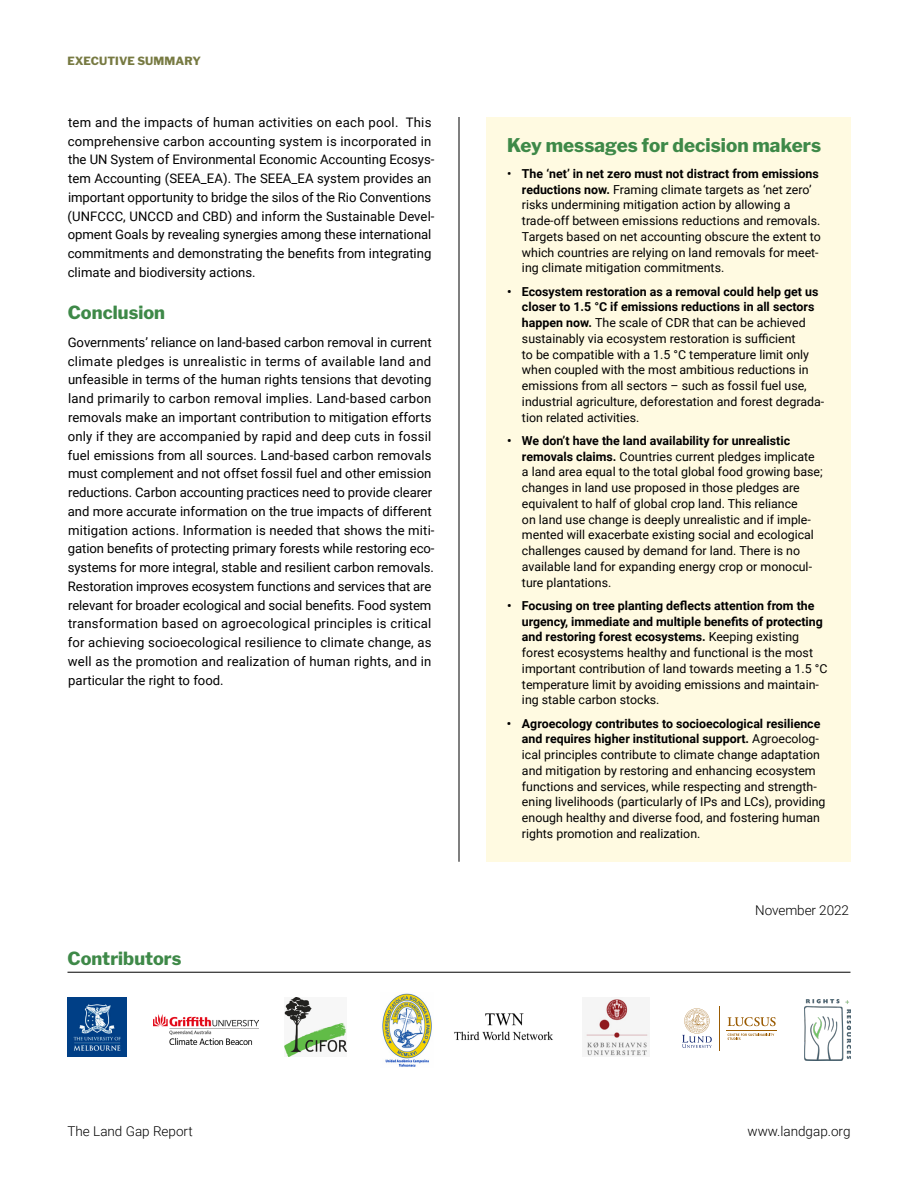
<style>
.page{position:relative;width:918px;height:1188px;background:#fff}
.page>*{position:absolute;margin:0;border:0;box-sizing:border-box;transform-origin:0 0}
.t1{font:800 18.75px "Libre Franklin";letter-spacing:.005em;color:#3e8948}
.t2{font:800 18px "Libre Franklin";letter-spacing:.005em;color:#3e8948}
.t3{font:300 13.5px "Roboto";color:#000}
.t4{font:500 13.5px "Roboto";color:#000}
.t5{font:13.2px/18.8px "Roboto";color:#000}
.t6{font:12.3px/15.8px "Roboto";color:#000}
.t7{font:800 11.25px "Libre Franklin";color:#777a42}
.s1{font-weight:500}
.s2{font-weight:700}
</style>
<div class="page">
<hr style="left:459px;top:117px;width:1px;height:745px;background:#000">
<div style="left:486px;top:117px;width:364px;height:745px;background:#fffae1"></div>
<img style="left:284px;top:997px;width:62px;height:59px">
<img style="left:153px;top:1015px;width:106px;height:29px">
<hr style="left:720px;top:1006px;width:1px;height:45px;background:#9a5b02">
<hr style="left:727px;top:1030px;width:50px;height:1px;background:#9a5b02">
<svg style="left:682px;top:1008px;width:30px;height:40px"></svg>
<svg style="left:728px;top:1017px;width:48px;height:9px"></svg>
<svg style="left:728px;top:1034px;width:46px;height:6px"></svg>
<img style="left:68px;top:997px;width:58px;height:59px">
<img style="left:804px;top:1000px;width:46px;height:61px">
<img style="left:584px;top:997px;width:65px;height:59px">
<img style="left:454px;top:1013px;width:99px;height:28px">
<img style="left:382px;top:993px;width:50px;height:74px">
<hr style="left:68px;top:972px;width:782px;height:1px;background:#000">
<p class="t7" style="left:68px;top:52px;width:16px">Executive</p>
<p class="t7" style="left:137px;top:52px;width:18px">Summary</p>
<p class="t5" style="left:68px;top:112px;width:369px">tem and the impacts of human activities on each pool. This comprehensive carbon accounting system is incorporated in the UN System of Environmental Economic Accounting Ecosys&shy;tem Accounting (SEEA_EA). The SEEA_EA system provides an important opportunity to bridge the silos of the Rio Conventions (UNFCCC, UNCCD and CBD) and inform the Sustainable Devel&shy;opment Goals by revealing synergies among these international commitments and demonstrating the benefits from integrating climate and biodiversity actions.</p>
<h2 class="t2" style="left:68px;top:299px;width:99px">Conclusion</h2>
<p class="t5" style="left:68px;top:332px;width:368px">Governments’ reliance on land-based carbon removal in current climate pledges is unrealistic in terms of available land and unfeasible in terms of the human rights tensions that devoting land primarily to carbon removal implies. Land-based carbon removals make an important contribution to mitigation efforts only if they are accompanied by rapid and deep cuts in fossil fuel emissions from all sources. Land-based carbon removals must complement and not offset fossil fuel and other emission reductions. Carbon accounting practices need to provide clearer and more accurate information on the true impacts of different mitigation actions. Information is needed that shows the miti&shy;gation benefits of protecting primary forests while restoring eco&shy;systems for more integral, stable and resilient carbon removals.<br>Restoration improves ecosystem functions and services that are relevant for broader ecological and social benefits. Food system transformation based on agroecological principles is critical for achieving socioecological resilience to climate change, as well as the promotion and realization of human rights, and in particular the right to food.</p>
<h2 class="t2" style="left:68px;top:944px;width:115px">Contributors</h2>
<h1 class="t1" style="left:507px;top:130px;width:316px">Key messages for decision makers</h1>
<p class="t6" style="left:522px;top:165px;width:300px;text-indent:-15px"><span class="s1">•</span> <span class="s2">The ‘net’ in net zero must not distract from emissions reductions now.</span> Framing climate targets as ‘net zero’ risks undermining mitigation action by allowing a trade-off between emissions reductions and removals.<br>Targets based on net accounting obscure the extent to which countries are relying on land removals for meet&shy;ing climate mitigation commitments.</p>
<p class="t6" style="left:522px;top:283px;width:304px;text-indent:-15px"><span class="s2">• Ecosystem restoration as a removal could help get us closer to 1.5 °C if emissions reductions in all sectors happen now.</span> The scale of CDR that can be achieved sustainably via ecosystem restoration is sufficient<br>to be compatible with a 1.5 °C temperature limit only when coupled with the most ambitious reductions in emissions from all sectors – such as fossil fuel use, industrial agriculture, deforestation and forest degrada&shy;tion related activities.</p>
<p class="t6" style="left:522px;top:432px;width:302px;text-indent:-15px"><span class="s2">• We don’t have the land availability for unrealistic removals claims.</span> Countries current pledges implicate a land area equal to the total global food growing base; changes in land use proposed in those pledges are equivalent to half of global crop land. This reliance<br>on land use change is deeply unrealistic and if imple&shy;mented will exacerbate existing social and ecological challenges caused by demand for land. There is no available land for expanding energy crop or monocul&shy;ture plantations.</p>
<p class="t6" style="left:522px;top:597px;width:307px;text-indent:-15px"><span class="s2">• Focusing on tree planting deflects attention from the urgency, immediate and multiple benefits of protecting and restoring forest ecosystems.</span> Keeping existing forest ecosystems healthy and functional is the most important contribution of land towards meeting a 1.5 °C temperature limit by avoiding emissions and maintain&shy;ing stable carbon stocks.</p>
<p class="t6" style="left:522px;top:715px;width:305px;text-indent:-15px"><span class="s2">• Agroecology contributes to socioecological resilience and requires higher institutional support.</span> Agroecolog&shy;ical principles contribute to climate change adaptation and mitigation by restoring and enhancing ecosystem functions and services, while respecting and strength&shy;ening livelihoods (particularly of IPs and LCs), providing enough healthy and diverse food, and fostering human rights promotion and realization.</p>
<p class="t3" style="left:755px;top:900px;width:95px">November 2022</p>
<p class="t3" style="left:68px;top:1121px;width:127px">The Land Gap Report</p>
<p class="t3" style="left:747px;top:1121px;width:105px">www.landgap.org</p>
<p class="t4" style="left:68px;top:1121px;width:17px">11</p>
<p class="t3" style="left:102px;top:1121px;width:127px">The L nd Gap Report</p>
</div>
